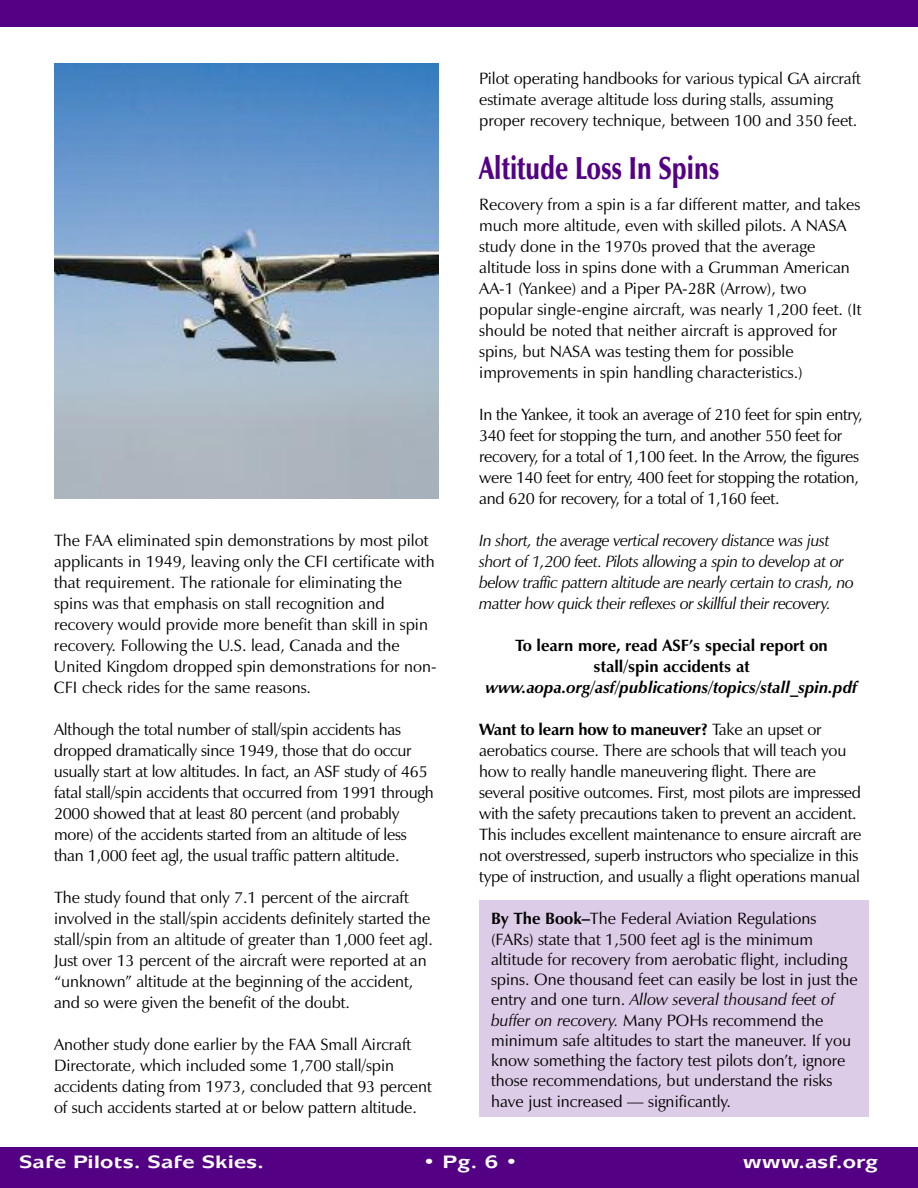
<style>
.page{position:relative;width:918px;height:1188px;background:#fff}
.page>*{position:absolute;margin:0;border:0;box-sizing:border-box;transform-origin:0 0}
.t1{font:900 32.25px "Zapf Humanist 601 BT";color:#540085;scale:.77 1}
.t2{font:700 18px "Mixage IT Cby BT";color:#fff;scale:1.2 1}
.t3{font:16.5px/21px "Zapf Humanist 601 BT";letter-spacing:-.005em;color:#000}
.t4{font:italic 16.5px/21px "Zapf Humanist 601 BT";letter-spacing:-.03em;color:#000}
.t5{font:700 16.5px/21px "Zapf Humanist 601 BT";color:#000;text-align:center}
.t6{font:italic 700 16.5px "Zapf Humanist 601 BT";color:#000}
.s1{font-weight:700}
.s2{font-style:italic}
</style>
<div class="page">
<div style="left:0;top:1148px;width:918px;height:40px;background:#540085"></div>
<div style="left:0;top:0;width:918px;height:27px;background:#540085"></div>
<div style="left:479px;top:900px;width:390px;height:217px;background:#ddcce7"></div>
<img style="left:54px;top:63px;width:385px;height:435px">
<p class="t3" style="left:54px;top:532px;width:384px">The FAA eliminated spin demonstrations by most pilot applicants in 1949, leaving only the CFI certificate with that requirement. The rationale for eliminating the spins was that emphasis on stall recognition and recovery would provide more benefit than skill in spin recovery. Following the U.S. lead, Canada and the United Kingdom dropped spin demonstrations for non-CFI check rides for the same reasons.</p>
<p class="t3" style="left:54px;top:721px;width:381px">Although the total number of stall/spin accidents has dropped dramatically since 1949, those that do occur usually start at low altitudes. In fact, an ASF study of 465 fatal stall/spin accidents that occurred from 1991 through 2000 showed that at least 80 percent (and probably more) of the accidents started from an altitude of less than 1,000 feet agl, the usual traffic pattern altitude.</p>
<p class="t3" style="left:54px;top:889px;width:380px">The study found that only 7.1 percent of the aircraft involved in the stall/spin accidents definitely started the stall/spin from an altitude of greater than 1,000 feet agl.<br>Just over 13 percent of the aircraft were reported at an “unknown” altitude at the beginning of the accident, and so were given the benefit of the doubt.</p>
<p class="t3" style="left:54px;top:1036px;width:379px">Another study done earlier by the FAA Small Aircraft Directorate, which included some 1,700 stall/spin accidents dating from 1973, concluded that 93 percent of such accidents started at or below pattern altitude.</p>
<p class="t3" style="left:479px;top:70px;width:383px">Pilot operating handbooks for various typical GA aircraft estimate average altitude loss during stalls, assuming proper recovery technique, between 100 and 350 feet.</p>
<h1 class="t1" style="left:479px;top:155px;width:313px">Altitude Loss In Spins</h1>
<p class="t3" style="left:479px;top:196px;width:384px">Recovery from a spin is a far different matter, and takes much more altitude, even with skilled pilots. A NASA study done in the 1970s proved that the average altitude loss in spins done with a Grumman American AA-1 (Yankee) and a Piper PA-28R (Arrow), two popular single-engine aircraft, was nearly 1,200 feet. (It should be noted that neither aircraft is approved for spins, but NASA was testing them for possible improvements in spin handling characteristics.)</p>
<p class="t3" style="left:479px;top:406px;width:385px">In the Yankee, it took an average of 210 feet for spin entry, 340 feet for stopping the turn, and another 550 feet for recovery, for a total of 1,100 feet. In the Arrow, the figures were 140 feet for entry, 400 feet for stopping the rotation, and 620 for recovery, for a total of 1,160 feet.</p>
<p class="t4" style="left:479px;top:532px;width:376px">In short, the average vertical recovery distance was just short of 1,200 feet. Pilots allowing a spin to develop at or below traffic pattern altitude are nearly certain to crash, no matter how quick their reflexes or skillful their recovery.</p>
<p class="t5" style="left:515px;top:637px;width:314px">To learn more, read ASF’s special report on stall/spin accidents at</p>
<p class="t6" style="left:486px;top:681px;width:373px">www.aopa.org/asf/publications/topics/stall_spin.pdf</p>
<p class="t3" style="left:479px;top:721px;width:384px"><span class="s1">Want to learn how to maneuver?</span> Take an upset or aerobatics course. There are schools that will teach you how to really handle maneuvering flight. There are several positive outcomes. First, most pilots are impressed with the safety precautions taken to prevent an accident.<br>This includes excellent maintenance to ensure aircraft are not overstressed, superb instructors who specialize in this type of instruction, and usually a flight operations manual</p>
<p class="t3" style="left:491px;top:910px;width:368px;line-height:20.2px"><span class="s1">By The Book–</span>The Federal Aviation Regulations (FARs) state that 1,500 feet agl is the minimum altitude for recovery from aerobatic flight, including spins. One thousand feet can easily be lost in just the entry and one turn. <span class="s2">Allow several thousand feet of buffer on recovery.</span> Many POHs recommend the minimum safe altitudes to start the maneuver. If you know something the factory test pilots don’t, ignore those recommendations, but understand the risks have just increased — significantly.</p>
<p class="t2" style="left:19px;top:1155px;width:206px">Safe Pilots. Safe Skies.</p>
<p class="t2" style="left:423px;top:1155px;width:81px">•Pg.6•</p>
<p class="t2" style="left:743px;top:1155px;width:114px">www.asf.org</p>
</div>
